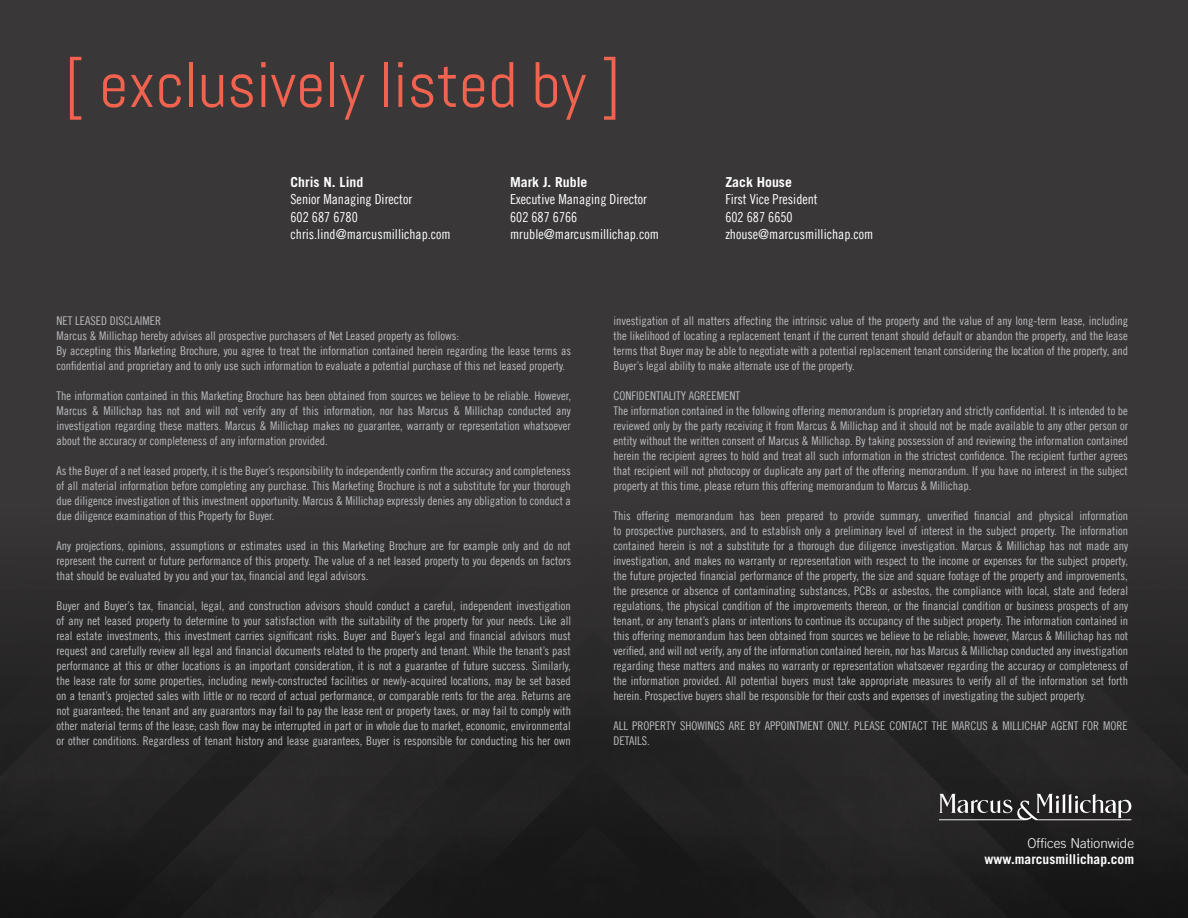
<style>
.page{position:relative;width:1188px;height:918px;background:#fff}
.page>*{position:absolute;margin:0;border:0;box-sizing:border-box;transform-origin:0 0}
.t1{font:63.9px "Abel";color:#f1634f}
.t2{font:13.8px "Trade Gothic LT Std Cn 18";color:#fff}
.t3{font:700 13.8px "Trade Gothic LT Std";color:#fff}
.t4{font:700 13.5px "Trade Gothic LT Std";color:#fff}
.t5{font:300 13.5px "Trade Gothic LT Std";color:#fff}
.t6{font:12px/15px "Trade Gothic LT Std Cn 18";color:#bcbdc0;text-align:justify}
</style>
<div class="page">
<div style="left:0;top:0;width:1188px;height:918px;background:linear-gradient(to bottom,#413e40,#232222)"></div>
<div style="left:931px;top:785px;width:209px;height:45px;background:#231f20"></div>
<svg style="left:939px;top:794px;width:193px;height:26px"></svg>
<p class="t1" style="left:65px;top:44px;width:557px">[ exclusively listed by ]</p>
<p class="t3" style="left:291px;top:174px;width:74px">Chris N. Lind</p>
<p class="t2" style="left:291px;top:191px;width:123px">Senior Managing Director</p>
<p class="t2" style="left:291px;top:208px;width:69px">602 687 6780</p>
<p class="t2" style="left:291px;top:226px;width:162px">chris.lind@marcusmillichap.com</p>
<p class="t3" style="left:510px;top:174px;width:79px">Mark J. Ruble</p>
<p class="t2" style="left:510px;top:191px;width:139px">Executive Managing Director</p>
<p class="t2" style="left:510px;top:208px;width:69px">602 687 6766</p>
<p class="t2" style="left:510px;top:226px;width:150px">mruble@marcusmillichap.com</p>
<p class="t3" style="left:725px;top:174px;width:68px">Zack House</p>
<p class="t2" style="left:725px;top:191px;width:94px">First Vice President</p>
<p class="t2" style="left:725px;top:208px;width:69px">602 687 6650</p>
<p class="t2" style="left:725px;top:226px;width:150px">zhouse@marcusmillichap.com</p>
<p class="t6" style="left:57px;top:313px;width:106px">NET LEASED DISCLAIMER</p>
<p class="t6" style="left:57px;top:328px;width:404px">Marcus &amp; Millichap hereby advises all prospective purchasers of Net Leased property as follows:</p>
<p class="t6" style="left:57px;top:343px;width:516px">By accepting this Marketing Brochure, you agree to treat the information contained herein regarding the lease terms as confidential and proprietary and to only use such information to evaluate a potential purchase of this net leased property.</p>
<p class="t6" style="left:57px;top:388px;width:516px">The information contained in this Marketing Brochure has been obtained from sources we believe to be reliable. However, Marcus &amp; Millichap has not and will not verify any of this information, nor has Marcus &amp; Millichap conducted any investigation regarding these matters. Marcus &amp; Millichap makes no guarantee, warranty or representation whatsoever about the accuracy or completeness of any information provided.</p>
<p class="t6" style="left:57px;top:463px;width:516px">As the Buyer of a net leased property, it is the Buyer’s responsibility to independently confirm the accuracy and completeness of all material information before completing any purchase. This Marketing Brochure is not a substitute for your thorough due diligence investigation of this investment opportunity. Marcus &amp; Millichap expressly denies any obligation to conduct a due diligence examination of this Property for Buyer.</p>
<p class="t6" style="left:57px;top:538px;width:516px">Any projections, opinions, assumptions or estimates used in this Marketing Brochure are for example only and do not represent the current or future performance of this property. The value of a net leased property to you depends on factors that should be evaluated by you and your tax, financial and legal advisors.</p>
<p class="t6" style="left:57px;top:598px;width:516px">Buyer and Buyer’s tax, financial, legal, and construction advisors should conduct a careful, independent investigation of any net leased property to determine to your satisfaction with the suitability of the property for your needs. Like all real estate investments, this investment carries significant risks. Buyer and Buyer’s legal and financial advisors must request and carefully review all legal and financial documents related to the property and tenant. While the tenant’s past performance at this or other locations is an important consideration, it is not a guarantee of future success. Similarly, the lease rate for some properties, including newly-constructed facilities or newly-acquired locations, may be set based on a tenant’s projected sales with little or no record of actual performance, or comparable rents for the area. Returns are not guaranteed; the tenant and any guarantors may fail to pay the lease rent or property taxes, or may fail to comply with other material terms of the lease; cash flow may be interrupted in part or in whole due to market, economic, environmental or other conditions. Regardless of tenant history and lease guarantees, Buyer is responsible for conducting his her own</p>
<p class="t6" style="left:614px;top:313px;width:516px">investigation of all matters affecting the intrinsic value of the property and the value of any long-term lease, including the likelihood of locating a replacement tenant if the current tenant should default or abandon the property, and the lease terms that Buyer may be able to negotiate with a potential replacement tenant considering the location of the property, and Buyer’s legal ability to make alternate use of the property.</p>
<p class="t6" style="left:614px;top:388px;width:128px">CONFIDENTIALITY AGREEMENT</p>
<p class="t6" style="left:614px;top:403px;width:516px">The information contained in the following offering memorandum is proprietary and strictly confidential. It is intended to be reviewed only by the party receiving it from Marcus &amp; Millichap and it should not be made available to any other person or entity without the written consent of Marcus &amp; Millichap. By taking possession of and reviewing the information contained herein the recipient agrees to hold and treat all such information in the strictest confidence. The recipient further agrees that recipient will not photocopy or duplicate any part of the offering memorandum. If you have no interest in the subject property at this time, please return this offering memorandum to Marcus &amp; Millichap.</p>
<p class="t6" style="left:614px;top:508px;width:516px">This offering memorandum has been prepared to provide summary, unverified financial and physical information to prospective purchasers, and to establish only a preliminary level of interest in the subject property. The information contained herein is not a substitute for a thorough due diligence investigation. Marcus &amp; Millichap has not made any investigation, and makes no warranty or representation with respect to the income or expenses for the subject property, the future projected financial performance of the property, the size and square footage of the property and improvements, the presence or absence of contaminating substances, PCBs or asbestos, the compliance with local, state and federal regulations, the physical condition of the improvements thereon, or the financial condition or business prospects of any tenant, or any tenant’s plans or intentions to continue its occupancy of the subject property. The information contained in this offering memorandum has been obtained from sources we believe to be reliable; however, Marcus &amp; Millichap has not verified, and will not verify, any of the information contained herein, nor has Marcus &amp; Millichap conducted any investigation regarding these matters and makes no warranty or representation whatsoever regarding the accuracy or completeness of the information provided. All potential buyers must take appropriate measures to verify all of the information set forth herein. Prospective buyers shall be responsible for their costs and expenses of investigating the subject property.</p>
<p class="t6" style="left:614px;top:718px;width:516px">ALL PROPERTY SHOWINGS ARE BY APPOINTMENT ONLY. PLEASE CONTACT THE MARCUS &amp; MILLICHAP AGENT FOR MORE<br>DETAILS.</p>
<p class="t5" style="left:1028px;top:835px;width:108px">Offices Nationwide</p>
<p class="t4" style="left:985px;top:851px;width:151px">www.marcusmillichap.com</p>
</div>
